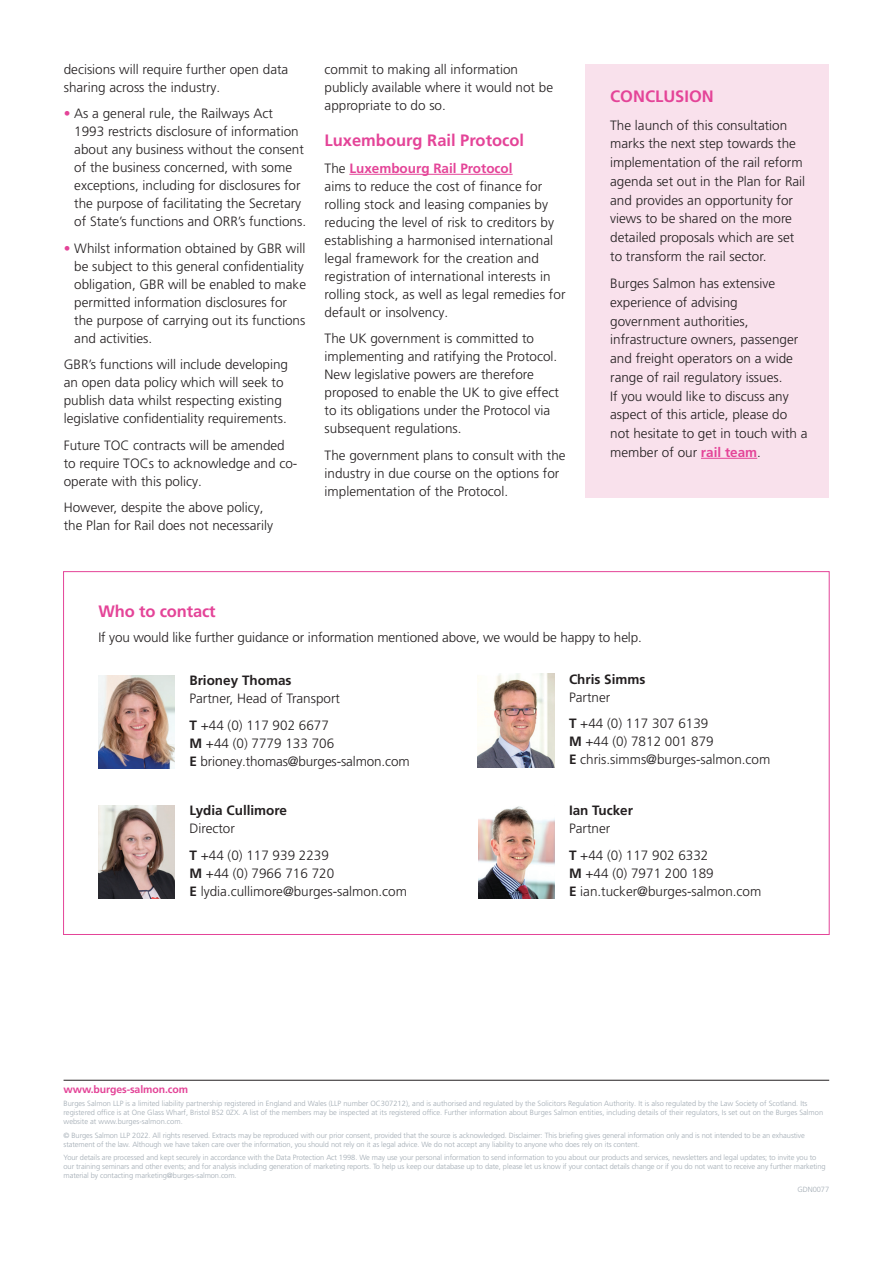
<style>
.page{position:relative;width:893px;height:1263px;background:#fff}
.page>*{position:absolute;margin:0;border:0;box-sizing:border-box;transform-origin:0 0}
.Subheading_11pt_pink{font:700 16.5px "Frutiger LT Pro";color:#e44498}
.Body_Text{font:300 13.5px/18px "Frutiger LT Pro";color:#231f20}
.Body_text_9pt{font:300 13.5px "Frutiger LT Pro";color:#231f20}
.Table_Text{font:300 13.5px "Frutiger LT Pro";letter-spacing:-.01em;color:#231f20}
.Body_text_9pt-2{font:700 13.5px "Frutiger LT Pro";color:#231f20}
.t1{font:700 10.5px "Frutiger LT Pro";letter-spacing:-.01em;color:#e44498}
.t2{font:300 7.5px/9px "Frutiger LT Pro";letter-spacing:-.01em;color:#a1aab3}
.s1{color:#e44498}
.s2{font-weight:700;color:#e44498}
.s3{font-weight:700}
</style>
<div class="page">
<hr style="left:64px;top:1080px;width:765px;height:1px;background:#231f20">
<img style="left:478px;top:806px;width:76px;height:92px">
<img style="left:98px;top:675px;width:77px;height:94px">
<img style="left:478px;top:674px;width:76px;height:93px">
<img style="left:98px;top:805px;width:77px;height:93px">
<hr style="left:349px;top:174px;width:164px;height:1px;background:#e44498">
<div style="left:585px;top:64px;width:244px;height:433px;background:#f9e1ec"></div>
<hr style="left:701px;top:458px;width:56px;height:1px;background:#e44498">
<p class="Body_Text" style="left:64px;top:60px;width:226px">decisions will require further open data sharing across the industry.</p>
<p class="Body_Text" style="left:74px;top:105px;width:233px;text-indent:-10px"><span class="s1">•</span> As a general rule, the Railways Act 1993 restricts disclosure of information about any business without the consent of the business concerned, with some exceptions, including for disclosures for the purpose of facilitating the Secretary of State’s functions and ORR’s functions.</p>
<p class="Body_Text" style="left:74px;top:239px;width:233px;text-indent:-10px"><span class="s1">•</span> Whilst information obtained by GBR will be subject to this general confidentiality obligation, GBR will be enabled to make permitted information disclosures for the purpose of carrying out its functions and activities.</p>
<p class="Body_Text" style="left:64px;top:356px;width:226px">GBR’s functions will include developing an open data policy which will seek to publish data whilst respecting existing legislative confidentiality requirements.</p>
<p class="Body_Text" style="left:64px;top:436px;width:235px">Future TOC contracts will be amended to require TOCs to acknowledge and co&shy;operate with this policy.</p>
<p class="Body_Text" style="left:64px;top:499px;width:211px">However, despite the above policy, the Plan for Rail does not necessarily</p>
<p class="Body_Text" style="left:325px;top:60px;width:230px">commit to making all information publicly available where it would not be appropriate to do so.</p>
<p class="Subheading_11pt_pink" style="left:325px;top:131px;width:201px">Luxembourg Rail Protocol</p>
<p class="Body_Text" style="left:325px;top:159px;width:242px">The <span class="s2">Luxembourg Rail Protocol<br></span>aims to reduce the cost of finance for rolling stock and leasing companies by reducing the level of risk to creditors by establishing a harmonised international legal framework for the creation and registration of international interests in rolling stock, as well as legal remedies for default or insolvency.</p>
<p class="Body_Text" style="left:325px;top:330px;width:236px">The UK government is committed to implementing and ratifying the Protocol.<br>New legislative powers are therefore proposed to enable the UK to give effect to its obligations under the Protocol via subsequent regulations.</p>
<p class="Body_Text" style="left:325px;top:446px;width:243px">The government plans to consult with the industry in due course on the options for implementation of the Protocol.</p>
<p class="Subheading_11pt_pink" style="left:610px;top:87px;width:105px">CONCLUSION</p>
<p class="Body_Text" style="left:610px;top:116px;width:197px;line-height:18.8px">The launch of this consultation marks the next step towards the implementation of the rail reform agenda set out in the Plan for Rail and provides an opportunity for views to be shared on the more detailed proposals which are set to transform the rail sector.</p>
<p class="Body_Text" style="left:610px;top:274px;width:199px;line-height:18.8px">Burges Salmon has extensive experience of advising government authorities, infrastructure owners, passenger and freight operators on a wide range of rail regulatory issues.<br>If you would like to discuss any aspect of this article, please do not hesitate to get in touch with a member of our <span class="s2">rail team</span>.</p>
<p class="Subheading_11pt_pink" style="left:99px;top:601px;width:119px">Who to contact</p>
<p class="Table_Text" style="left:98px;top:630px;width:545px">If you would like further guidance or information mentioned above, we would be happy to help.</p>
<p class="Body_text_9pt-2" style="left:189px;top:672px;width:104px">Brioney Thomas</p>
<p class="Body_text_9pt" style="left:189px;top:691px;width:152px">Partner, Head of Transport</p>
<p class="Body_text_9pt" style="left:189px;top:717px;width:141px"><span class="s3">T</span> +44 (0) 117 902 6677</p>
<p class="Body_text_9pt" style="left:189px;top:735px;width:146px"><span class="s3">M</span> +44 (0) 7779 133 706</p>
<p class="Body_text_9pt" style="left:189px;top:753px;width:222px"><span class="s3">E</span> brioney.thomas@burges-salmon.com</p>
<p class="Body_text_9pt-2" style="left:189px;top:802px;width:99px">Lydia Cullimore</p>
<p class="Body_text_9pt" style="left:189px;top:820px;width:47px">Director</p>
<p class="Body_text_9pt" style="left:189px;top:847px;width:141px"><span class="s3">T</span> +44 (0) 117 939 2239</p>
<p class="Body_text_9pt" style="left:189px;top:865px;width:146px"><span class="s3">M</span> +44 (0) 7966 716 720</p>
<p class="Body_text_9pt" style="left:189px;top:883px;width:219px"><span class="s3">E</span> lydia.cullimore@burges-salmon.com</p>
<p class="Body_text_9pt-2" style="left:569px;top:671px;width:78px">Chris Simms</p>
<p class="Body_text_9pt" style="left:569px;top:689px;width:43px">Partner</p>
<p class="Body_text_9pt" style="left:569px;top:716px;width:141px"><span class="s3">T</span> +44 (0) 117 307 6139</p>
<p class="Body_text_9pt" style="left:569px;top:734px;width:146px"><span class="s3">M</span> +44 (0) 7812 001 879</p>
<p class="Body_text_9pt" style="left:569px;top:752px;width:203px"><span class="s3">E</span> chris.simms@burges-salmon.com</p>
<p class="Body_text_9pt-2" style="left:569px;top:802px;width:66px">Ian Tucker</p>
<p class="Body_text_9pt" style="left:569px;top:820px;width:43px">Partner</p>
<p class="Body_text_9pt" style="left:569px;top:847px;width:141px"><span class="s3">T</span> +44 (0) 117 902 6332</p>
<p class="Body_text_9pt" style="left:569px;top:865px;width:146px"><span class="s3">M</span> +44 (0) 7971 200 189</p>
<p class="Body_text_9pt" style="left:569px;top:883px;width:194px"><span class="s3">E</span> ian.tucker@burges-salmon.com</p>
<p class="t1" style="left:64px;top:1083px;width:126px">www.burges-salmon.com</p>
<p class="t2" style="left:64px;top:1099px;width:761px">Burges Salmon LLP is a limited liability partnership registered in England and Wales (LLP number OC307212), and is authorised and regulated by the Solicitors Regulation Authority. It is also regulated by the Law Society of Scotland. Its registered office is at One Glass Wharf, Bristol BS2 0ZX. A list of the members may be inspected at its registered office. Further information about Burges Salmon entities, including details of their regulators, Is set out on the Burges Salmon website at www.burges-salmon.com.</p>
<p class="t2" style="left:64px;top:1130px;width:743px">© Burges Salmon LLP 2022. All rights reserved. Extracts may be reproduced with our prior consent, provided that the source is acknowledged. Disclaimer: This briefing gives general information only and is not intended to be an exhaustive statement of the law. Although we have taken care over the information, you should not rely on it as legal advice. We do not accept any liability to anyone who does rely on its content.</p>
<p class="t2" style="left:64px;top:1153px;width:764px">Your details are processed and kept securely in accordance with the Data Protection Act 1998. We may use your personal information to send information to you about our products and services, newsletters and legal updates; to invite you to our training seminars and other events; and for analysis including generation of marketing reports. To help us keep our database up to date, please let us know if your contact details change or if you do not want to receive any further marketing material by contacting marketing@burges-salmon.com.</p>
<p class="t2" style="left:797px;top:1185px;width:33px">GDN0077</p>
</div>
